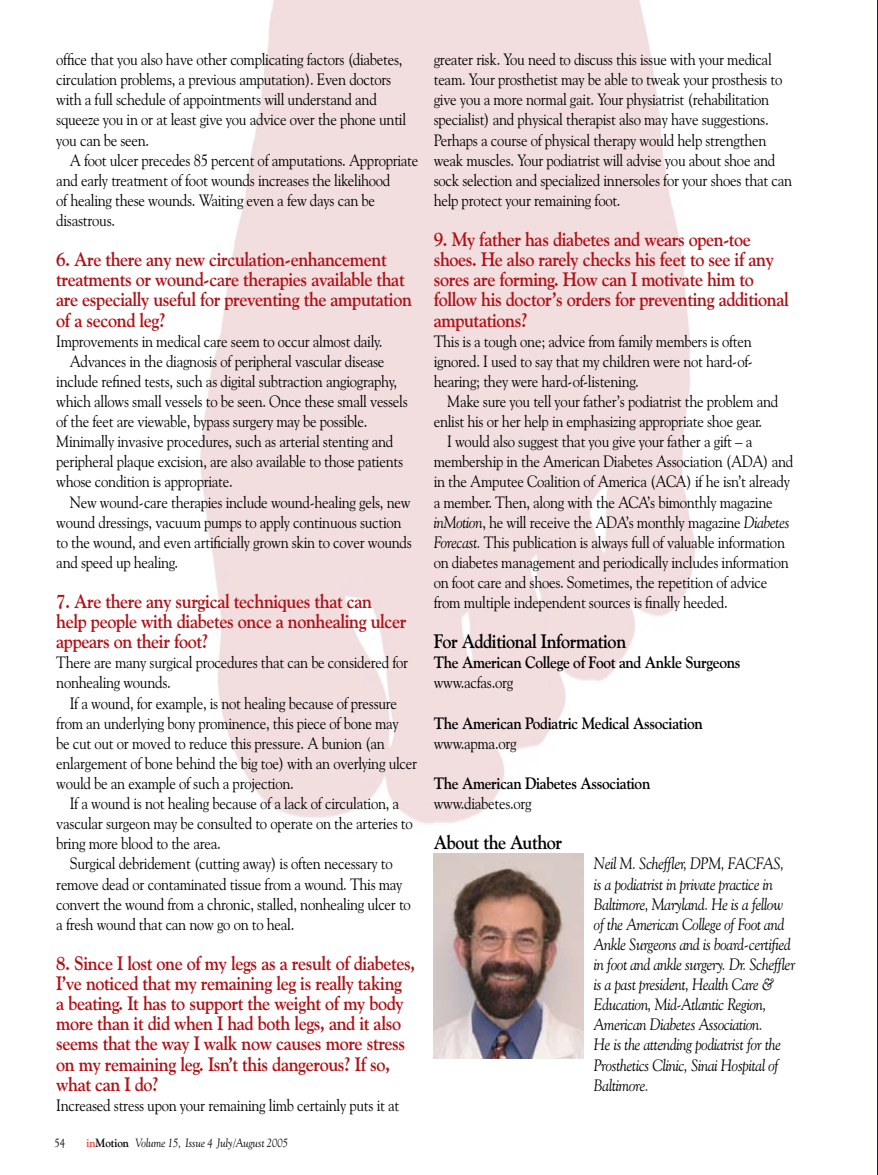
<style>
.page{position:relative;width:878px;height:1175px;background:#fff}
.page>*{position:absolute;margin:0;border:0;box-sizing:border-box;transform-origin:0 0}
.t1{font:700 19.5px/20.1px "Goudy Old Style BT";letter-spacing:-.02em;color:#b01116;scale:.9 1}
.t2{font:700 19.5px "Goudy Old Style BT";letter-spacing:-.02em;color:#000;scale:.9 1}
.t3{font:16.5px/20.1px "Goudy Old Style BT";letter-spacing:-.02em;color:#000;scale:.9 1}
.t4{font:italic 16.5px/20.1px "Goudy Old Style BT";letter-spacing:-.02em;color:#000;scale:.9 1}
.t5{font:700 16.5px "Goudy Old Style BT";letter-spacing:-.02em;color:#000;scale:.9 1}
.t6{font:italic 12px "Goudy Old Style BT";color:#000;scale:.9 1}
.t7{font:12px "Goudy Old Style BT";color:#000;scale:.9 1}
.s1{font-weight:700;font-style:normal;color:#ef3e33}
.s2{font-weight:700;font-style:normal}
.s3{font-style:italic}
</style>
<div class="page">
<img style="left:200px;top:0;width:495px;height:1033px">
<img style="left:877px;top:0;width:1px;height:1174px">
<img style="left:434px;top:853px;width:149px;height:205px">
<p class="t3" style="left:56px;top:49px;width:390px">office that you also have other complicating factors (diabetes, circulation problems, a previous amputation). Even doctors with a full schedule of appointments will understand and squeeze you in or at least give you advice over the phone until you can be seen.</p>
<p class="t3" style="left:56px;top:150px;width:404px;text-indent:14px">A foot ulcer precedes 85 percent of amputations. Appropriate and early treatment of foot wounds increases the likelihood<br>of healing these wounds. Waiting even a few days can be disastrous.</p>
<p class="t1" style="left:56px;top:249px;width:396px">6. Are there any new circulation-enhancement treatments or wound-care therapies available that are especially useful for preventing the amputation of a second leg?</p>
<p class="t3" style="left:56px;top:330px;width:364px">Improvements in medical care seem to occur almost daily.</p>
<p class="t3" style="left:56px;top:351px;width:392px;text-indent:14px">Advances in the diagnosis of peripheral vascular disease include refined tests, such as digital subtraction angiography, which allows small vessels to be seen. Once these small vessels of the feet are viewable, bypass surgery may be possible.<br>Minimally invasive procedures, such as arterial stenting and peripheral plaque excision, are also available to those patients whose condition is appropriate.</p>
<p class="t3" style="left:56px;top:491px;width:396px;text-indent:14px">New wound-care therapies include wound-healing gels, new wound dressings, vacuum pumps to apply continuous suction to the wound, and even artificially grown skin to cover wounds and speed up healing.</p>
<p class="t1" style="left:56px;top:591px;width:390px">7. Are there any surgical techniques that can help people with diabetes once a nonhealing ulcer appears on their foot?</p>
<p class="t3" style="left:56px;top:652px;width:392px">There are many surgical procedures that can be considered for nonhealing wounds.</p>
<p class="t3" style="left:56px;top:692px;width:402px;text-indent:14px">If a wound, for example, is not healing because of pressure from an underlying bony prominence, this piece of bone may<br>be cut out or moved to reduce this pressure. A bunion (an enlargement of bone behind the big toe) with an overlying ulcer would be an example of such a projection.</p>
<p class="t3" style="left:56px;top:793px;width:397px;text-indent:14px">If a wound is not healing because of a lack of circulation, a vascular surgeon may be consulted to operate on the arteries to bring more blood to the area.</p>
<p class="t3" style="left:56px;top:853px;width:395px;text-indent:14px">Surgical debridement (cutting away) is often necessary to remove dead or contaminated tissue from a wound. This may convert the wound from a chronic, stalled, nonhealing ulcer to a fresh wound that can now go on to heal.</p>
<p class="t1" style="left:56px;top:952px;width:400px">8. Since I lost one of my legs as a result of diabetes, I’ve noticed that my remaining leg is really taking<br>a beating. It has to support the weight of my body more than it did when I had both legs, and it also seems that the way I walk now causes more stress on my remaining leg. Isn’t this dangerous? If so, what can I do?</p>
<p class="t3" style="left:56px;top:1094px;width:383px">Increased stress upon your remaining limb certainly puts it at</p>
<p class="t7" style="left:54px;top:1135px;width:13px">54</p>
<p class="t6" style="left:87px;top:1135px;width:226px"><span class="s1">in</span><span class="s2">Motion</span> Volume 15, Issue 4 July/August 2005</p>
<p class="t3" style="left:434px;top:49px;width:399px">greater risk. You need to discuss this issue with your medical team. Your prosthetist may be able to tweak your prosthesis to give you a more normal gait. Your physiatrist (rehabilitation specialist) and physical therapist also may have suggestions.<br>Perhaps a course of physical therapy would help strengthen weak muscles. Your podiatrist will advise you about shoe and sock selection and specialized innersoles for your shoes that can help protect your remaining foot.</p>
<p class="t1" style="left:434px;top:229px;width:396px">9. My father has diabetes and wears open-toe shoes. He also rarely checks his feet to see if any sores are forming. How can I motivate him to follow his doctor’s orders for preventing additional amputations?</p>
<p class="t3" style="left:434px;top:330px;width:355px;text-align:justify">This is a tough one; advice from family members is often ignored. I used to say that my children were not hard-of&shy;hearing; they were hard-of-listening.</p>
<p class="t3" style="left:434px;top:391px;width:384px;text-indent:14px">Make sure you tell your father’s podiatrist the problem and enlist his or her help in emphasizing appropriate shoe gear.</p>
<p class="t3" style="left:434px;top:431px;width:401px;text-indent:14px">I would also suggest that you give your father a gift – a membership in the American Diabetes Association (ADA) and in the Amputee Coalition of America (ACA) if he isn’t already a member. Then, along with the ACA’s bimonthly magazine <span class="s3">inMotion</span>, he will receive the ADA’s monthly magazine <span class="s3">Diabetes Forecast.</span> This publication is always full of valuable information on diabetes management and periodically includes information on foot care and shoes. Sometimes, the repetition of advice from multiple independent sources is finally heeded.</p>
<p class="t2" style="left:434px;top:629px;width:215px">For Additional Information</p>
<p class="t5" style="left:434px;top:652px;width:342px">The American College of Foot and Ankle Surgeons</p>
<p class="t3" style="left:434px;top:672px;width:90px">www.acfas.org</p>
<h4 class="t5" style="left:434px;top:713px;width:300px">The American Podiatric Medical Association</h4>
<p class="t3" style="left:434px;top:732px;width:94px">www.apma.org</p>
<h4 class="t5" style="left:434px;top:773px;width:242px">The American Diabetes Association</h4>
<p class="t3" style="left:434px;top:793px;width:110px">www.diabetes.org</p>
<p class="t2" style="left:434px;top:830px;width:144px">About the Author</p>
<p class="t4" style="left:594px;top:853px;width:225px">Neil M. Scheffler, DPM, FACFAS, is a podiatrist in private practice in Baltimore, Maryland. He is a fellow of the American College of Foot and Ankle Surgeons and is board-certified in foot and ankle surgery. Dr. Scheffler is a past president, Health Care &amp; Education, Mid-Atlantic Region, American Diabetes Association.<br>He is the attending podiatrist for the Prosthetics Clinic, Sinai Hospital of Baltimore.</p>
</div>
